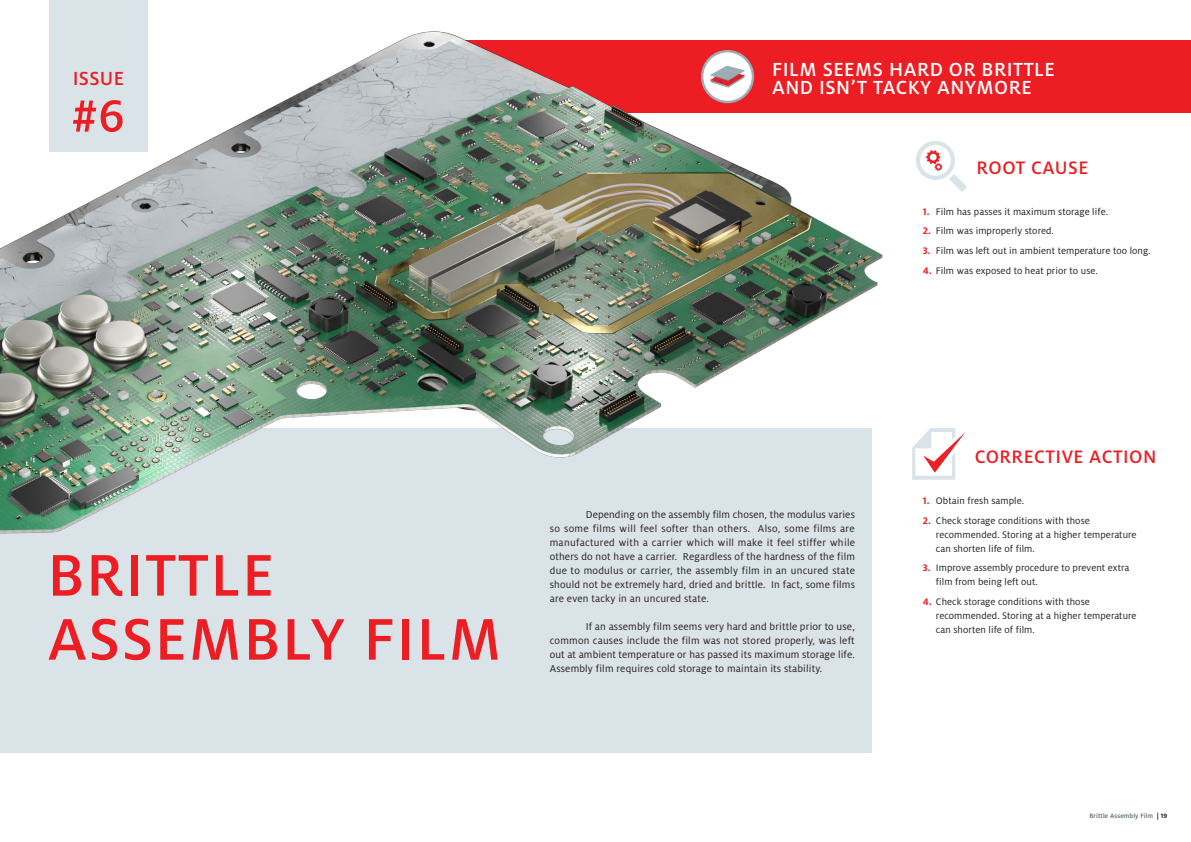
<style>
.page{position:relative;width:1191px;height:842px;background:#fff}
.page>*{position:absolute;margin:0;border:0;box-sizing:border-box;transform-origin:0 0}
.t1{font:500 65px/64px "Henkel Milo";letter-spacing:.025em;color:#ed1d24}
.t2{font:500 50px "Henkel Milo";color:#ed1d24}
.t3{font:500 21px/18px "Henkel Milo";letter-spacing:.025em;color:#fff}
.t4{font:500 21px "Henkel Milo";letter-spacing:.015em;color:#ed1d24}
.t5{font:500 20px "Henkel Milo";letter-spacing:.025em;color:#ed1d24}
.t6{font:11px/14px "Henkel Milo";letter-spacing:.015em;color:#231f20;text-align:justify}
.t7{font:10.5px/14px "Henkel Milo";letter-spacing:.005em;color:#231f20}
.t8{font:500 7px "Henkel Milo";letter-spacing:.015em;color:#4e6470}
.s1{font-weight:700;color:#ed1d24}
.s2{font-weight:700;color:#231f20}
</style>
<div class="page">
<div style="left:0;top:428px;width:595px;height:325px;background:#dae3e8"></div>
<div style="left:533px;top:428px;width:339px;height:325px;background:#dae3e8"></div>
<div style="left:434px;top:40px;width:757px;height:73px;background:#ed1d24"></div>
<img style="left:0;top:22px;width:883px;height:512px">
<div style="left:49px;top:0;width:98px;height:152px;background:#dae3e8"></div>
<svg style="left:701px;top:50px;width:53px;height:53px"></svg>
<svg style="left:916px;top:141px;width:51px;height:51px"></svg>
<svg style="left:912px;top:428px;width:53px;height:52px"></svg>
<h3 class="t4" style="left:73px;top:67px;width:53px">ISSUE</h3>
<h2 class="t2" style="left:72px;top:88px;width:54px">#6</h2>
<h3 class="t3" style="left:772px;top:61px;width:284px">FILM SEEMS HARD OR BRITTLE<br>AND ISN’T TACKY ANYMORE</h3>
<h3 class="t5" style="left:976px;top:156px;width:113px">ROOT CAUSE</h3>
<p class="t7" style="left:923px;top:204px;width:187px"><span class="s1">1.</span> Film has passes it maximum storage life.</p>
<p class="t7" style="left:923px;top:224px;width:132px"><span class="s1">2.</span> Film was improperly stored.</p>
<p class="t7" style="left:923px;top:244px;width:229px"><span class="s1">3.</span> Film was left out in ambient temperature too long.</p>
<p class="t7" style="left:923px;top:263px;width:176px"><span class="s1">4.</span> Film was exposed to heat prior to use.</p>
<h1 class="t1" style="left:47px;top:544px;width:455px">BRITTLE<br>ASSEMBLY FILM</h1>
<p class="t6" style="left:550px;top:507px;width:307px;text-indent:36px">Depending on the assembly film chosen, the modulus varies so some films will feel softer than others. Also, some films are manufactured with a carrier which will make it feel stiffer while others do not have a carrier. Regardless of the hardness of the film due to modulus or carrier, the assembly film in an uncured state should not be extremely hard, dried and brittle. In fact, some films are even tacky in an uncured state.</p>
<p class="t6" style="left:550px;top:619px;width:307px;text-indent:36px">If an assembly film seems very hard and brittle prior to use, common causes include the film was not stored properly, was left out at ambient temperature or has passed its maximum storage life.<br>Assembly film requires cold storage to maintain its stability.</p>
<h3 class="t5" style="left:974px;top:445px;width:183px">CORRECTIVE ACTION</h3>
<p class="t7" style="left:923px;top:494px;width:103px"><span class="s1">1.</span> Obtain fresh sample.</p>
<p class="t7" style="left:936px;top:513px;width:202px;text-indent:-13px"><span class="s1">2.</span> Check storage conditions with those recommended. Storing at a higher temperature can shorten life of film.</p>
<p class="t7" style="left:936px;top:561px;width:195px;text-indent:-13px"><span class="s1">3.</span> Improve assembly procedure to prevent extra film from being left out.</p>
<p class="t7" style="left:936px;top:595px;width:202px;text-indent:-13px"><span class="s1">4.</span> Check storage conditions with those recommended. Storing at a higher temperature can shorten life of film.</p>
<p class="t8" style="left:1089px;top:812px;width:79px">Brittle Assembly Film <span class="s2">| 19</span></p>
</div>
